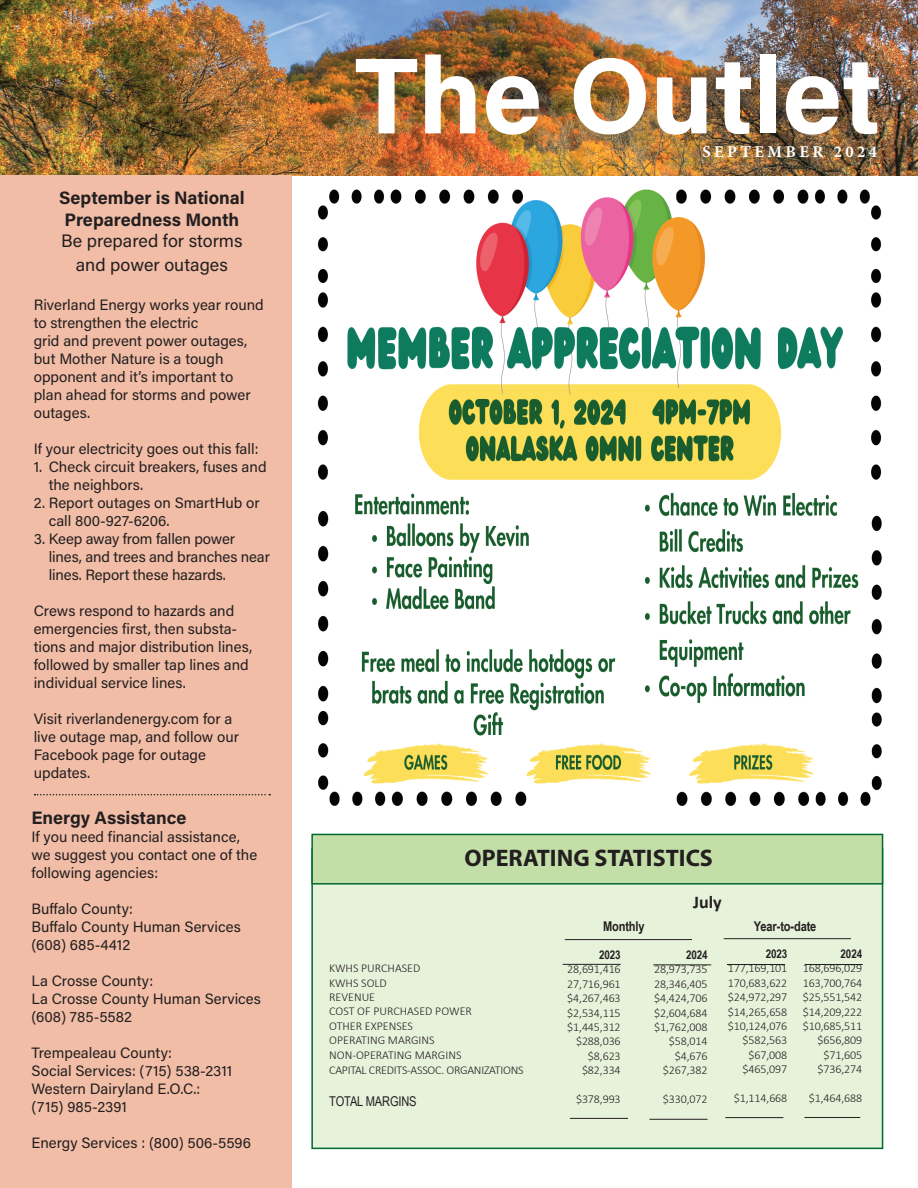
<style>
.page{position:relative;width:918px;height:1188px;background:#fff}
.page>*{position:absolute;margin:0;border:0;box-sizing:border-box;transform-origin:0 0}
.t1{font:700 108px "Acumin Pro";color:#fff}
.t2{font:700 24px "Myriad Pro";color:#231f20}
.t3{font:700 18px/21.6px "Acumin Pro";color:#231f20;text-align:center}
.t4{font:18px/23.4px "Acumin Pro";color:#231f20;text-align:center}
.t5{font:700 18px "Calibri";color:#231f20}
.t6{font:700 16.5px "Minion Pro";letter-spacing:.21em;color:#fff}
.t7{font:15px/18px "Acumin Pro";color:#231f20}
.t8{font:700 13.5px "Arial Narrow";letter-spacing:-.01em;color:#231f20}
.t9{font:13.5px "Arial Narrow";letter-spacing:-.01em;color:#231f20}
.t10{font:300 12px/14.4px "Calibri";letter-spacing:-.01em;color:#231f20;text-align:right}
.t11{font:700 12px "Arial Narrow";letter-spacing:-.01em;color:#231f20}
</style>
<div class="page">
<img style="left:0;top:0;width:918px;height:176px">
<div style="left:0;top:176px;width:292px;height:1012px;background:#f1bda6"></div>
<div style="left:311px;top:848px;width:572px;height:301px;background:#e7f2db;border:2px solid #006a2d"></div>
<div style="left:311px;top:834px;width:572px;height:51px;background:#c3dfa7;border:2px solid #006a2d"></div>
<hr style="left:570px;top:1118px;width:58px;height:1px;background:#231f20">
<hr style="left:649px;top:1119px;width:59px;height:1px;background:#231f20">
<hr style="left:725px;top:1117px;width:58px;height:1px;background:#231f20">
<hr style="left:565px;top:939px;width:127px;height:1px;background:#231f20">
<hr style="left:724px;top:938px;width:127px;height:1px;background:#231f20">
<hr style="left:804px;top:1117px;width:56px;height:1px;background:#231f20">
<hr style="left:563px;top:964px;width:58px;height:1px;background:#231f20">
<hr style="left:653px;top:965px;width:58px;height:1px;background:#231f20">
<hr style="left:805px;top:964px;width:58px;height:1px;background:#231f20">
<hr style="left:727px;top:964px;width:58px;height:1px;background:#231f20">
<svg style="left:34px;top:794px;width:236px;height:1px"></svg>
<img style="left:317px;top:189px;width:565px;height:617px">
<p class="t3" style="left:59px;top:186px;width:187px">September is National<br>Preparedness Month</p>
<p class="t4" style="left:61px;top:229px;width:183px">Be prepared for storms and power outages</p>
<p class="t7" style="left:34px;top:295px;width:232px">Riverland Energy works year round to strengthen the electric<br>grid and prevent power outages, but Mother Nature is a tough opponent and it’s important to plan ahead for storms and power outages.</p>
<p class="t7" style="left:34px;top:439px;width:226px">If your electricity goes out this fall:</p>
<p class="t7" style="left:49px;top:457px;width:219px;text-indent:-15px">1. Check circuit breakers, fuses and the neighbors.</p>
<p class="t7" style="left:49px;top:493px;width:212px;text-indent:-15px">2. Report outages on SmartHub or call 800-927-6206.</p>
<p class="t7" style="left:49px;top:529px;width:223px;text-indent:-15px">3. Keep away from fallen power lines, and trees and branches near lines. Report these hazards.</p>
<p class="t7" style="left:34px;top:601px;width:220px">Crews respond to hazards and emergencies first, then substa&shy;tions and major distribution lines, followed by smaller tap lines and individual service lines.</p>
<p class="t7" style="left:34px;top:709px;width:207px">Visit riverlandenergy.com for a live outage map, and follow our<br>Facebook page for outage updates.</p>
<p class="t3" style="left:32px;top:806px;width:157px">Energy Assistance</p>
<p class="t7" style="left:32px;top:827px;width:227px">If you need financial assistance, we suggest you contact one of the following agencies:</p>
<p class="t7" style="left:32px;top:899px;width:211px">Buffalo County:<br>Buffalo County Human Services (608) 685-4412</p>
<p class="t7" style="left:32px;top:971px;width:231px">La Crosse County:<br>La Crosse County Human Services (608) 785-5582</p>
<p class="t7" style="left:32px;top:1043px;width:202px">Trempealeau County:<br>Social Services: (715) 538-2311<br>Western Dairyland E.O.C.: (715) 985-2391</p>
<p class="t7" style="left:32px;top:1133px;width:221px">Energy Services : (800) 506-5596</p>
<h1 class="t1" style="left:355px;top:20px;width:528px">The Outlet</h1>
<p class="t6" style="left:702px;top:140px;width:176px">SEPTEMBER 2024</p>
<h2 class="t2" style="left:465px;top:842px;width:250px">OPERATING STATISTICS</h2>
<p class="t5" style="left:693px;top:890px;width:30px">July</p>
<p class="t10" style="left:329px;top:961px;width:196px;text-align:left">KWHS PURCHASED<br>KWHS SOLD<br>REVENUE<br>COST OF PURCHASED POWER<br>OTHER EXPENSES<br>OPERATING MARGINS<br>NON-OPERATING MARGINS<br>CAPITAL CREDITS-ASSOC. ORGANIZATIONS</p>
<p class="t9" style="left:329px;top:1091px;width:89px">TOTAL MARGINS</p>
<p class="t8" style="left:603px;top:916px;width:43px">Monthly</p>
<p class="t8" style="left:754px;top:916px;width:64px">Year-to-date</p>
<p class="t11" style="left:599px;top:946px;width:23px">2023</p>
<p class="t10" style="left:567px;top:962px;width:55px">28,691,416<br>27,716,961 $4,267,463 $2,534,115 $1,445,312 $288,036 $8,623 $82,334</p>
<p class="t10" style="left:576px;top:1092px;width:46px">$378,993</p>
<p class="t11" style="left:686px;top:946px;width:23px">2024</p>
<p class="t10" style="left:654px;top:962px;width:55px">28,973,735<br>28,346,405 $4,424,706 $2,604,684 $1,762,008 $58,014 $4,676 $267,382</p>
<p class="t10" style="left:663px;top:1092px;width:46px">$330,072</p>
<p class="t11" style="left:766px;top:945px;width:23px">2023</p>
<p class="t10" style="left:728px;top:961px;width:61px">177,169,101<br>170,683,622 $24,972,297 $14,265,658 $10,124,076 $582,563 $67,008 $465,097</p>
<p class="t10" style="left:734px;top:1091px;width:55px">$1,114,668</p>
<p class="t11" style="left:840px;top:945px;width:23px">2024</p>
<p class="t10" style="left:803px;top:961px;width:61px">168,696,029<br>163,700,764 $25,551,542 $14,209,222 $10,685,511 $656,809 $71,605 $736,274</p>
<p class="t10" style="left:809px;top:1091px;width:55px">$1,464,688</p>
</div>
